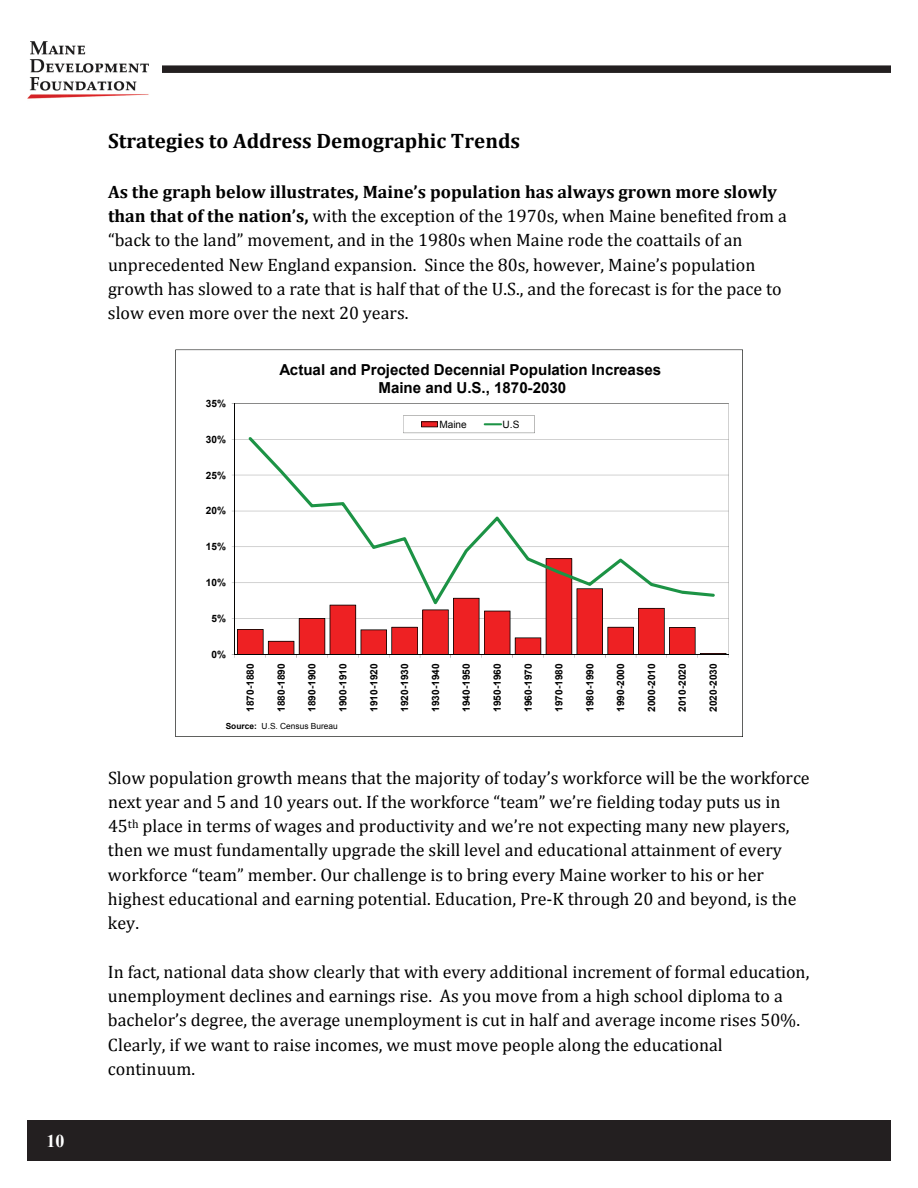
<style>
.page{position:relative;width:918px;height:1188px;background:#fff}
.page>*{position:absolute;margin:0;border:0;box-sizing:border-box;transform-origin:0 0}
.t1{font:700 21px "Cambria";color:#000}
.t2{font:18px/24.3px "Cambria";color:#000}
.t3{font:700 18px "Times New Roman";color:#fff}
.t4{font:700 15.15px/17.4px "Arial";color:#000;text-align:center}
.t5{font:700 10.05px "Arial";letter-spacing:.005em;color:#000}
.t6{font:10.05px "Arial";letter-spacing:.005em;color:#000}
.t7{font:8.4px "Arial";color:#000}
.s1{font-weight:700}
</style>
<div class="page">
<img style="left:27px;top:41px;width:122px;height:58px">
<div style="left:27px;top:1120px;width:864px;height:41px;background:#231f20"></div>
<div style="left:162px;top:65px;width:729px;height:8px;background:#231f20"></div>
<svg style="left:175px;top:350px;width:568px;height:387px"></svg>
<p class="t3" style="left:46px;top:1128px;width:19px">10</p>
<p class="t1" style="left:108px;top:128px;width:414px">Strategies to Address Demographic Trends</p>
<p class="t2" style="left:108px;top:179px;width:680px"><span class="s1">As the graph below illustrates, Maine’s population has always grown more slowly than that of the nation’s,</span> with the exception of the 1970s, when Maine benefited from a “back to the land” movement, and in the 1980s when Maine rode the coattails of an unprecedented New England expansion. Since the 80s, however, Maine’s population growth has slowed to a rate that is half that of the U.S., and the forecast is for the pace to slow even more over the next 20 years.</p>
<p class="t5" style="left:206px;top:396px;width:22px">35%</p>
<p class="t5" style="left:206px;top:432px;width:22px">30%</p>
<p class="t5" style="left:206px;top:468px;width:22px">25%</p>
<p class="t5" style="left:206px;top:504px;width:22px">20%</p>
<p class="t5" style="left:206px;top:540px;width:22px">15%</p>
<p class="t5" style="left:206px;top:576px;width:22px">10%</p>
<p class="t5" style="left:212px;top:612px;width:16px">5%</p>
<p class="t5" style="left:212px;top:648px;width:16px">0%</p>
<p class="t4" style="left:280px;top:362px;width:383px">Actual and Projected Decennial Population Increases<br>Maine and U.S., 1870-2030</p>
<p class="t6" style="left:439px;top:418px;width:29px">Maine</p>
<p class="t6" style="left:503px;top:418px;width:18px">U.S</p>
<p class="t5" style="left:244px;top:712px;width:50px;rotate:-90deg">1870-1880</p>
<p class="t5" style="left:275px;top:712px;width:50px;rotate:-90deg">1880-1890</p>
<p class="t5" style="left:305px;top:712px;width:50px;rotate:-90deg">1890-1900</p>
<p class="t5" style="left:336px;top:712px;width:50px;rotate:-90deg">1900-1910</p>
<p class="t5" style="left:367px;top:712px;width:50px;rotate:-90deg">1910-1920</p>
<p class="t5" style="left:398px;top:712px;width:50px;rotate:-90deg">1920-1930</p>
<p class="t5" style="left:429px;top:712px;width:50px;rotate:-90deg">1930-1940</p>
<p class="t5" style="left:460px;top:712px;width:50px;rotate:-90deg">1940-1950</p>
<p class="t5" style="left:491px;top:712px;width:50px;rotate:-90deg">1950-1960</p>
<p class="t5" style="left:522px;top:712px;width:50px;rotate:-90deg">1960-1970</p>
<p class="t5" style="left:552px;top:712px;width:50px;rotate:-90deg">1970-1980</p>
<p class="t5" style="left:583px;top:712px;width:50px;rotate:-90deg">1980-1990</p>
<p class="t5" style="left:614px;top:712px;width:50px;rotate:-90deg">1990-2000</p>
<p class="t5" style="left:645px;top:712px;width:50px;rotate:-90deg">2000-2010</p>
<p class="t5" style="left:676px;top:712px;width:50px;rotate:-90deg">2010-2020</p>
<p class="t5" style="left:707px;top:712px;width:50px;rotate:-90deg">2020-2030</p>
<p class="t7" style="left:226px;top:720px;width:113px"><span class="s1">Source:</span> U.S. Census Bureau</p>
<p class="t2" style="left:108px;top:765px;width:703px">Slow population growth means that the majority of today’s workforce will be the workforce next year and 5 and 10 years out. If the workforce “team” we’re fielding today puts us in 45<sup>th</sup> place in terms of wages and productivity and we’re not expecting many new players, then we must fundamentally upgrade the skill level and educational attainment of every workforce “team” member. Our challenge is to bring every Maine worker to his or her highest educational and earning potential. Education, Pre-K through 20 and beyond, is the key.</p>
<p class="t2" style="left:108px;top:959px;width:703px">In fact, national data show clearly that with every additional increment of formal education, unemployment declines and earnings rise. As you move from a high school diploma to a bachelor’s degree, the average unemployment is cut in half and average income rises 50%.<br>Clearly, if we want to raise incomes, we must move people along the educational continuum.</p>
</div>
